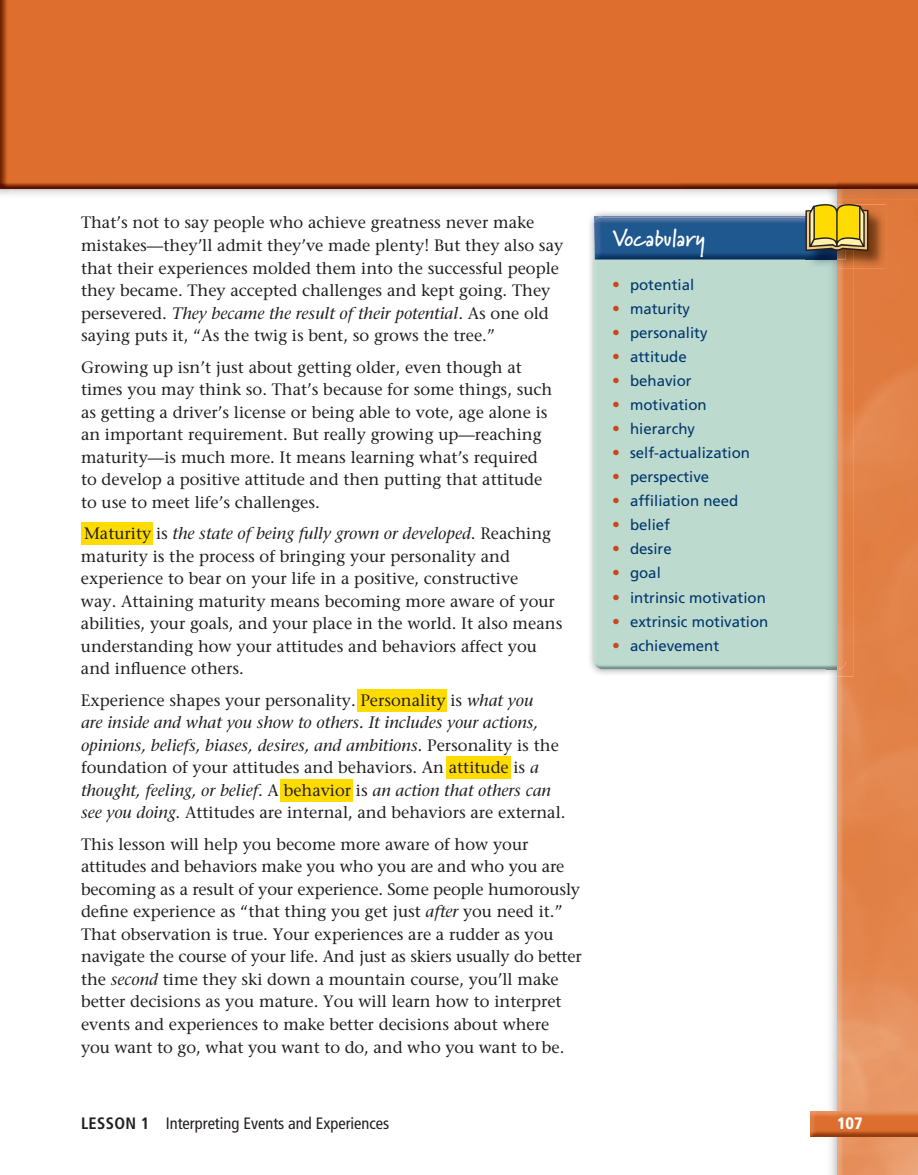
<style>
.page{position:relative;width:918px;height:1175px;background:#fff}
.page>*{position:absolute;margin:0;border:0;box-sizing:border-box;transform-origin:0 0}
.t1{font:700 24px "Marydale";color:#fff}
.t2{font:16.5px/22.5px "Stone Serif";color:#231f20}
.t3{font:condensed 16.5px "Frutiger";color:#231f20}
.t4{font:900 condensed 16.5px "Frutiger";color:#fff}
.t5{font:15px "Frutiger";color:#00376b}
.s1{font-style:italic}
.s2{font-size:15.75px;color:#c7491f}
.s3{font-weight:700}
</style>
<div class="page">
<img style="left:590px;top:212px;width:237px;height:462px">
<img style="left:597px;top:667px;width:230px;height:2px">
<div style="left:594px;top:260px;width:233px;height:407px;background:#bddacf"></div>
<img style="left:598px;top:216px;width:207px;height:2px">
<img style="left:594px;top:218px;width:212px;height:42px">
<img style="left:830px;top:199px;width:88px;height:975px">
<img style="left:827px;top:268px;width:10px;height:399px">
<img style="left:837px;top:268px;width:16px;height:408px">
<svg style="left:827px;top:667px;width:16px;height:9px"></svg>
<img style="left:868px;top:189px;width:50px;height:10px">
<div style="left:0;top:0;width:918px;height:189px;background:#dd6e2d"></div>
<img style="left:806px;top:251px;width:21px;height:17px">
<svg style="left:827px;top:260px;width:10px;height:8px"></svg>
<img style="left:827px;top:251px;width:10px;height:9px">
<img style="left:846px;top:204px;width:40px;height:64px">
<img style="left:837px;top:251px;width:9px;height:17px">
<svg style="left:805px;top:188px;width:63px;height:63px;background:#caab4d"></svg>
<svg style="left:810px;top:1136px;width:27px;height:1px"></svg>
<img style="left:837px;top:1136px;width:81px;height:1px">
<img style="left:810px;top:1111px;width:108px;height:25px">
<div style="left:81px;top:523px;width:72px;height:22px;background:#ffdc01"></div>
<div style="left:357px;top:689px;width:90px;height:22px;background:#ffdc01"></div>
<div style="left:446px;top:757px;width:64px;height:22px;background:#ffdc01"></div>
<div style="left:281px;top:779px;width:72px;height:22px;background:#ffdc01"></div>
<p class="t2" style="left:81px;top:211px;width:484px">That’s not to say people who achieve greatness never make mistakes—they’ll admit they’ve made plenty! But they also say that their experiences molded them into the successful people they became. They accepted challenges and kept going. They persevered. <span class="s1">They became the result of their potential</span>. As one old saying puts it, “As the twig is bent, so grows the tree.”</p>
<p class="t2" style="left:81px;top:355px;width:473px">Growing up isn’t just about getting older, even though at times you may think so. That’s because for some things, such as getting a driver’s license or being able to vote, age alone is an important requirement. But really growing up—reaching maturity—is much more. It means learning what’s required to develop a positive attitude and then putting that attitude to use to meet life’s challenges.</p>
<p class="t2" style="left:81px;top:522px;width:483px">Maturity is <span class="s1">the state of being fully grown or developed</span>. Reaching maturity is the process of bringing your personality and experience to bear on your life in a positive, constructive<br>way. Attaining maturity means becoming more aware of your abilities, your goals, and your place in the world. It also means understanding how your attitudes and behaviors affect you and influence others.</p>
<p class="t2" style="left:81px;top:689px;width:486px">Experience shapes your personality. Personality is <span class="s1">what you<br>are inside and what you show to others. It includes your actions, opinions, beliefs, biases, desires, and ambitions.</span> Personality is the foundation of your attitudes and behaviors. An attitude is <span class="s1">a thought, feeling, or belief</span>. A behavior is <span class="s1">an action that others can see you doing</span>. Attitudes are internal, and behaviors are external.</p>
<p class="t2" style="left:81px;top:833px;width:502px">This lesson will help you become more aware of how your attitudes and behaviors make you who you are and who you are becoming as a result of your experience. Some people humorously define experience as “that thing you get just <span class="s1">after</span> you need it.” That observation is true. Your experiences are a rudder as you navigate the course of your life. And just as skiers usually do better the <span class="s1">second</span> time they ski down a mountain course, you’ll make better decisions as you mature. You will learn how to interpret events and experiences to make better decisions about where you want to go, what you want to do, and who you want to be.</p>
<h1 class="t1" style="left:612px;top:224px;width:94px">Vocabulary</h1>
<p class="t5" style="left:612px;top:276px;width:84px"><span class="s2">•</span> potential</p>
<p class="t5" style="left:612px;top:300px;width:80px"><span class="s2">•</span> maturity</p>
<p class="t5" style="left:612px;top:324px;width:97px"><span class="s2">•</span> personality</p>
<p class="t5" style="left:612px;top:348px;width:76px"><span class="s2">•</span> attitude</p>
<p class="t5" style="left:612px;top:372px;width:81px"><span class="s2">•</span> behavior</p>
<p class="t5" style="left:612px;top:396px;width:96px"><span class="s2">•</span> motivation</p>
<p class="t5" style="left:612px;top:420px;width:85px"><span class="s2">•</span> hierarchy</p>
<p class="t5" style="left:612px;top:444px;width:140px"><span class="s2">•</span> self-actualization</p>
<p class="t5" style="left:612px;top:468px;width:99px"><span class="s2">•</span> perspective</p>
<p class="t5" style="left:612px;top:492px;width:128px"><span class="s2">•</span> affiliation need</p>
<p class="t5" style="left:612px;top:516px;width:60px"><span class="s2">•</span> belief</p>
<p class="t5" style="left:612px;top:540px;width:61px"><span class="s2">•</span> desire</p>
<p class="t5" style="left:612px;top:564px;width:50px"><span class="s2">•</span> goal</p>
<p class="t5" style="left:612px;top:588px;width:155px"><span class="s2">•</span> intrinsic motivation</p>
<p class="t5" style="left:612px;top:612px;width:158px"><span class="s2">•</span> extrinsic motivation</p>
<p class="t5" style="left:612px;top:636px;width:109px"><span class="s2">•</span> achievement</p>
<p class="t3" style="left:81px;top:1113px;width:310px"><span class="s3">LESSON 1</span> Interpreting Events and Experiences</p>
<p class="t4" style="left:837px;top:1113px;width:27px">107</p>
</div>
